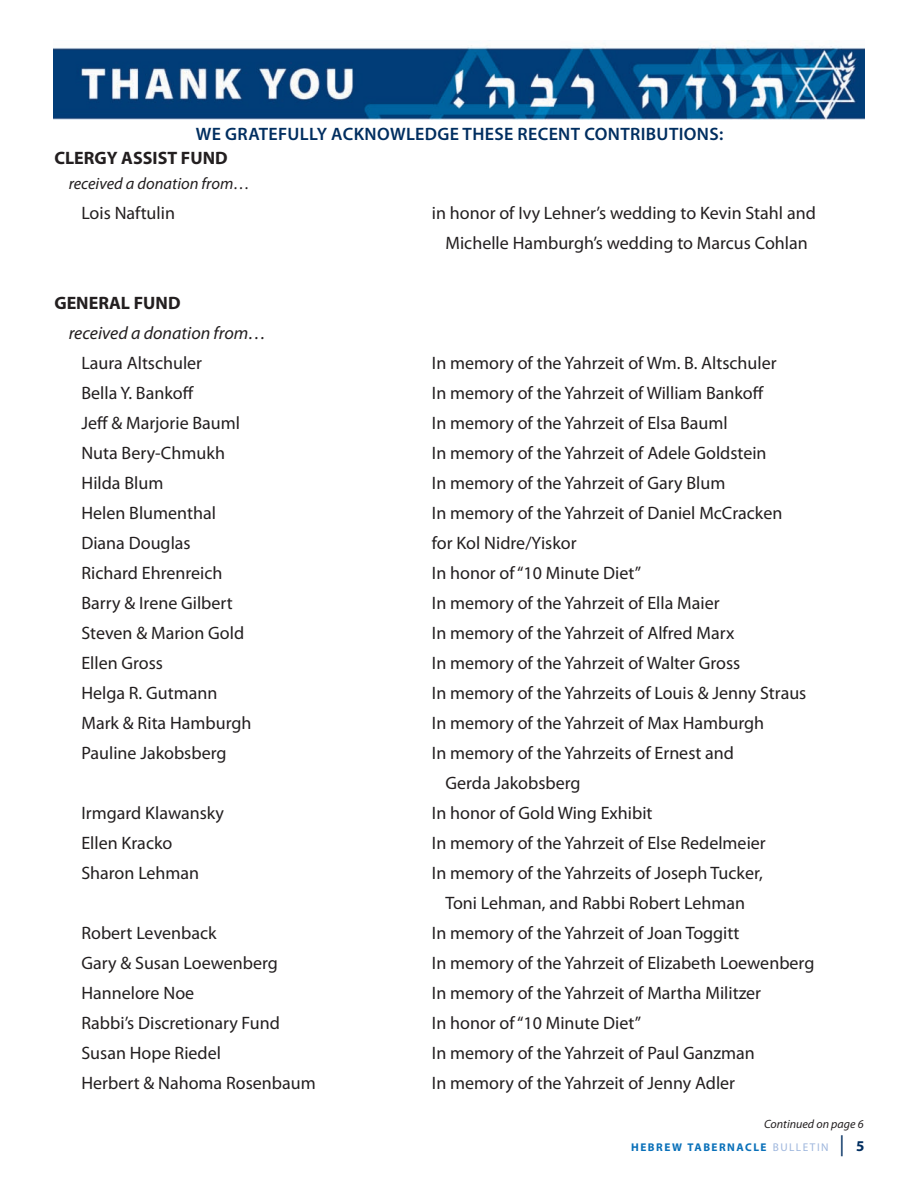
<style>
.page{position:relative;width:918px;height:1188px;background:#fff}
.page>*{position:absolute;margin:0;border:0;box-sizing:border-box;transform-origin:0 0}
.t1{font:18px/30px "Myriad Pro";color:#231f20;text-align:center}
.t2{font:600 18px "Myriad Pro";letter-spacing:.02em;color:#002e60}
.t3{font:700 18px "Myriad Pro";color:#231f20}
.t4{font:italic 18px "Myriad Pro";color:#231f20}
.t5{font:italic 16.5px "Myriad Pro";color:#231f20}
.t6{font:italic 12px "Myriad Pro";color:#231f20}
.t7{font:700 11.25px "Myriad Pro";letter-spacing:.135em;color:#0970b9}
.s1{font-weight:400;color:#9eb6dd}
.s2{font-weight:400;font-size:21px;color:#002e60}
.s3{font-size:15px;color:#002e60}
</style>
<div class="page">
<img style="left:54px;top:45px;width:810px;height:74px">
<p class="t2" style="left:196px;top:127px;width:529px">WE GRATEFULLY ACKNOWLEDGE THESE RECENT CONTRIBUTIONS:</p>
<p class="t3" style="left:54px;top:151px;width:175px">CLERGY ASSIST FUND</p>
<p class="t5" style="left:69px;top:178px;width:183px">received a donation from…</p>
<p class="t1" style="left:81px;top:200px;width:95px">Lois naftulin</p>
<p class="t1" style="left:432px;top:200px;width:385px">in honor of ivy Lehner’s wedding to Kevin Stahl and michelle hamburgh’s wedding to marcus Cohlan</p>
<p class="t3" style="left:54px;top:297px;width:128px">GENERAL FUND</p>
<p class="t4" style="left:69px;top:327px;width:199px">received a donation from…</p>
<p class="t1" style="left:81px;top:350px;width:122px">Laura Altschuler</p>
<p class="t1" style="left:432px;top:350px;width:346px">in memory of the Yahrzeit of Wm. B. Altschuler</p>
<p class="t1" style="left:81px;top:380px;width:114px">Bella Y. Bankoff</p>
<p class="t1" style="left:432px;top:380px;width:334px">in memory of the Yahrzeit of William Bankoff</p>
<p class="t1" style="left:81px;top:410px;width:160px">Jeff &amp; marjorie Bauml</p>
<p class="t1" style="left:432px;top:410px;width:297px">in memory of the Yahrzeit of Elsa Bauml</p>
<p class="t1" style="left:81px;top:440px;width:145px">nuta Bery-Chmukh</p>
<p class="t1" style="left:432px;top:440px;width:336px">in memory of the Yahrzeit of Adele Goldstein</p>
<p class="t1" style="left:81px;top:470px;width:83px">hilda Blum</p>
<p class="t1" style="left:432px;top:470px;width:295px">in memory of the Yahrzeit of Gary Blum</p>
<p class="t1" style="left:81px;top:500px;width:136px">helen Blumenthal</p>
<p class="t1" style="left:432px;top:500px;width:352px">in memory of the Yahrzeit of Daniel mcCracken</p>
<p class="t1" style="left:81px;top:530px;width:111px">Diana Douglas</p>
<p class="t1" style="left:432px;top:530px;width:146px">for Kol nidre/Yiskor</p>
<p class="t1" style="left:81px;top:560px;width:143px">richard Ehrenreich</p>
<p class="t1" style="left:432px;top:560px;width:211px">in honor of “10 minute Diet”</p>
<p class="t1" style="left:81px;top:590px;width:153px">Barry &amp; irene Gilbert</p>
<p class="t1" style="left:432px;top:590px;width:289px">in memory of the Yahrzeit of Ella maier</p>
<p class="t1" style="left:81px;top:620px;width:164px">Steven &amp; marion Gold</p>
<p class="t1" style="left:432px;top:620px;width:304px">in memory of the Yahrzeit of Alfred marx</p>
<p class="t1" style="left:81px;top:650px;width:83px">Ellen Gross</p>
<p class="t1" style="left:432px;top:650px;width:310px">in memory of the Yahrzeit of Walter Gross</p>
<p class="t1" style="left:81px;top:680px;width:137px">helga r. Gutmann</p>
<p class="t1" style="left:432px;top:680px;width:376px">in memory of the Yahrzeits of Louis &amp; Jenny Straus</p>
<p class="t1" style="left:81px;top:710px;width:172px">mark &amp; rita hamburgh</p>
<p class="t1" style="left:432px;top:710px;width:334px">in memory of the Yahrzeit of max hamburgh</p>
<p class="t1" style="left:81px;top:740px;width:147px">pauline Jakobsberg</p>
<p class="t1" style="left:445px;top:740px;width:290px;text-align:left;text-indent:-14px">in memory of the Yahrzeits of Ernest and<br>Gerda Jakobsberg</p>
<p class="t1" style="left:81px;top:800px;width:144px">irmgard Klawansky</p>
<p class="t1" style="left:432px;top:800px;width:222px">in honor of Gold Wing Exhibit</p>
<p class="t1" style="left:81px;top:830px;width:92px">Ellen Kracko</p>
<p class="t1" style="left:432px;top:830px;width:335px">in memory of the Yahrzeit of Else redelmeier</p>
<p class="t1" style="left:81px;top:860px;width:119px">Sharon Lehman</p>
<p class="t1" style="left:432px;top:860px;width:332px">in memory of the Yahrzeits of Joseph Tucker,<br>Toni Lehman, and rabbi robert Lehman</p>
<p class="t1" style="left:81px;top:920px;width:137px">robert Levenback</p>
<p class="t1" style="left:432px;top:920px;width:309px">in memory of the Yahrzeit of Joan Toggitt</p>
<p class="t1" style="left:81px;top:950px;width:198px">Gary &amp; Susan Loewenberg</p>
<p class="t1" style="left:432px;top:950px;width:384px">in memory of the Yahrzeit of Elizabeth Loewenberg</p>
<p class="t1" style="left:81px;top:980px;width:114px">hannelore noe</p>
<p class="t1" style="left:432px;top:980px;width:331px">in memory of the Yahrzeit of martha militzer</p>
<p class="t1" style="left:81px;top:1010px;width:200px">rabbi’s Discretionary Fund</p>
<p class="t1" style="left:432px;top:1010px;width:211px">in honor of “10 minute Diet”</p>
<p class="t1" style="left:81px;top:1040px;width:141px">Susan hope riedel</p>
<p class="t1" style="left:432px;top:1040px;width:325px">in memory of the Yahrzeit of paul Ganzman</p>
<p class="t1" style="left:81px;top:1070px;width:236px">herbert &amp; nahoma rosenbaum</p>
<p class="t1" style="left:432px;top:1070px;width:305px">in memory of the Yahrzeit of Jenny Adler</p>
<p class="t6" style="left:764px;top:1119px;width:101px">Continued on page 6</p>
<p class="t7" style="left:631px;top:1143px;width:235px">HEBREW TABERNACLE <span class="s1">BuLLETin</span> <span class="s2">|</span> <span class="s3">5</span></p>
</div>
